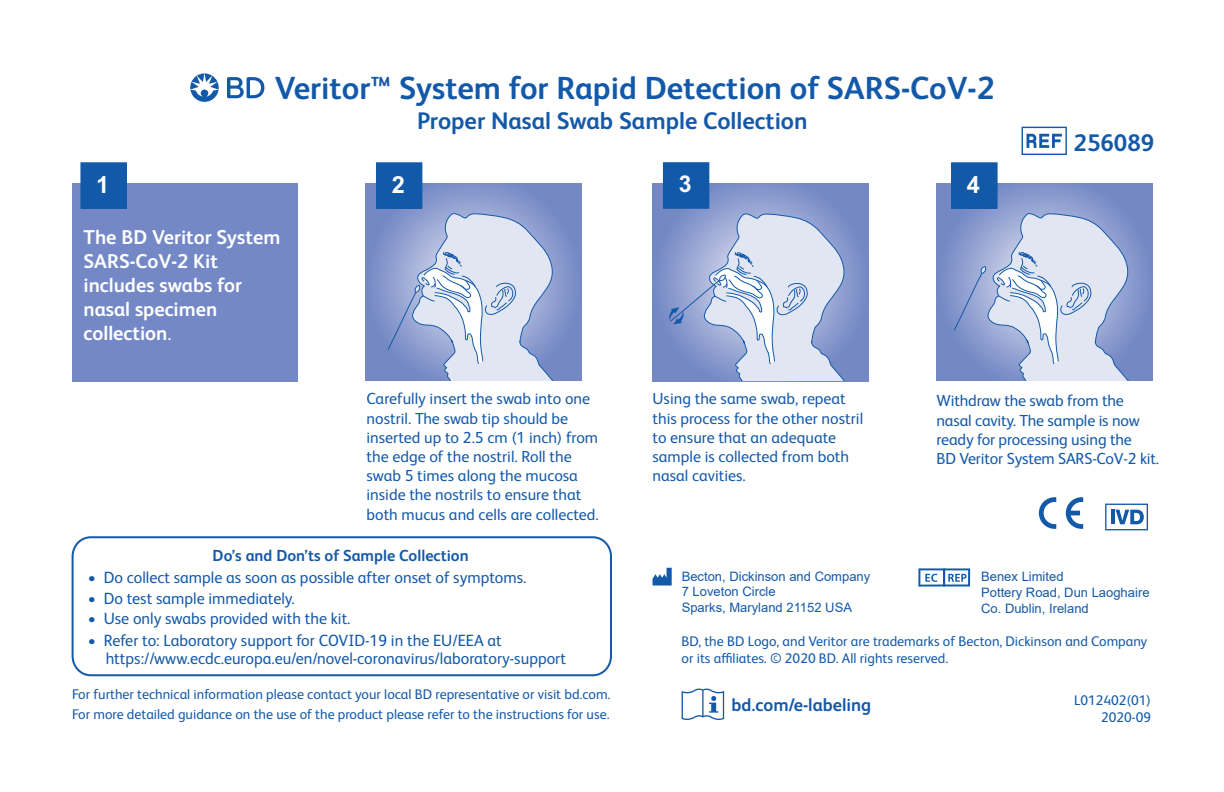
<style>
.page{position:relative;width:1224px;height:792px;background:#fff}
.page>*{position:absolute;margin:0;border:0;box-sizing:border-box;transform-origin:0 0}
.t1{font:700 32px "FS Albert Pro";color:#1359a9}
.t2{font:700 24px "FS Albert Pro";color:#1359a9}
.t3{font:700 23.6px "Arial";color:#fff}
.t4{font:700 23.2px "Arial";color:#fff}
.t5{font:700 20px/24px "FS Albert Pro";color:#fff}
.t6{font:700 18px "FS Albert Pro";color:#1359a9}
.t7{font:16.2px/18px "FS Albert Pro";color:#1359a9}
.t8{font:16px/19.2px "FS Albert Pro";color:#1359a9}
.t9{font:700 16px "FS Albert Pro";color:#1359a9}
.t10{font:14px/16.8px "FS Albert Pro";color:#1359a9}
.t11{font:13px/15.6px "Arial";color:#1359a9}
.s1{font-weight:400}
</style>
<div class="page">
<div style="left:72px;top:183px;width:225px;height:198px;background:#7388c4"></div>
<svg style="left:365px;top:183px;width:216px;height:198px;background:#7c8fc7"></svg>
<svg style="left:388px;top:213px;width:189px;height:168px;background:#b2bedf"></svg>
<svg style="left:653px;top:183px;width:216px;height:198px;background:#7c8fc7"></svg>
<svg style="left:669px;top:213px;width:200px;height:168px;background:#aebbdd"></svg>
<svg style="left:937px;top:183px;width:216px;height:198px;background:#7c8fc7"></svg>
<svg style="left:954px;top:213px;width:199px;height:168px;background:#afbbdd"></svg>
<div style="left:72px;top:536px;width:540px;height:140px;border:2px solid #1359a9;border-radius:19px"></div>
<svg style="left:1022px;top:127px;width:45px;height:28px"></svg>
<svg style="left:227px;top:77px;width:37px;height:21px"></svg>
<svg style="left:190px;top:73px;width:29px;height:29px"></svg>
<div style="left:81px;top:163px;width:45px;height:45px;background:#1359a9"></div>
<div style="left:80px;top:162px;width:47px;height:47px;border:1px solid #1359a9"></div>
<div style="left:664px;top:163px;width:44px;height:45px;background:#1359a9"></div>
<div style="left:663px;top:162px;width:46px;height:47px;border:2px solid #1359a9"></div>
<div style="left:663px;top:163px;width:46px;height:45px;border:1px solid #1359a9"></div>
<div style="left:377px;top:163px;width:45px;height:45px;background:#1359a9"></div>
<div style="left:376px;top:162px;width:46px;height:47px;border:1px solid #1359a9"></div>
<div style="left:952px;top:163px;width:45px;height:45px;background:#1359a9"></div>
<div style="left:951px;top:162px;width:47px;height:47px;border:1px solid #1359a9"></div>
<svg style="left:1105px;top:504px;width:43px;height:26px"></svg>
<svg style="left:682px;top:689px;width:42px;height:31px"></svg>
<svg style="left:1039px;top:497px;width:17px;height:32px"></svg>
<svg style="left:1066px;top:497px;width:17px;height:32px"></svg>
<svg style="left:653px;top:568px;width:19px;height:18px"></svg>
<svg style="left:918px;top:568px;width:52px;height:19px"></svg>
<h1 class="t1" style="left:275px;top:65px;width:721px">Veritor™ System for Rapid Detection of SARS-CoV-2</h1>
<h2 class="t2" style="left:417px;top:104px;width:392px">Proper Nasal Swab Sample Collection</h2>
<h3 class="t3" style="left:96px;top:168px;width:15px">1</h3>
<h3 class="t3" style="left:392px;top:168px;width:15px">2</h3>
<h3 class="t4" style="left:679px;top:168px;width:14px">3</h3>
<h3 class="t3" style="left:967px;top:168px;width:15px">4</h3>
<p class="t5" style="left:84px;top:224px;width:198px">The BD Veritor System<br>SARS-CoV-2 Kit includes swabs for nasal specimen collection<span class="s1">.</span></p>
<h2 class="t2" style="left:1074px;top:126px;width:82px">256089</h2>
<p class="t8" style="left:367px;top:388px;width:234px">Carefully insert the swab into one nostril. The swab tip should be inserted up to 2.5 cm (1 inch) from the edge of the nostril. Roll the swab 5 times along the mucosa inside the nostrils to ensure that both mucus and cells are collected.</p>
<p class="t8" style="left:653px;top:388px;width:212px">Using the same swab, repeat this process for the other nostril to ensure that an adequate sample is collected from both nasal cavities.</p>
<p class="t8" style="left:937px;top:390px;width:224px">Withdraw the swab from the nasal cavity. The sample is now ready for processing using the<br>BD Veritor System SARS-CoV-2 kit.</p>
<p class="t9" style="left:213px;top:544px;width:258px">Do’s and Don’ts of Sample Collection</p>
<p class="t7" style="left:88px;top:568px;width:440px">• Do collect sample as soon as possible after onset of symptoms.</p>
<p class="t7" style="left:88px;top:588px;width:209px">• Do test sample immediately.</p>
<p class="t7" style="left:88px;top:608px;width:264px">• Use only swabs provided with the kit.</p>
<p class="t7" style="left:106px;top:630px;width:462px;text-indent:-18px">• Refer to: Laboratory support for COVID-19 in the EU/EEA at https://www.ecdc.europa.eu/en/novel-coronavirus/laboratory-support</p>
<p class="t10" style="left:72px;top:683px;width:540px;line-height:20px">For further technical information please contact your local BD representative or visit bd.com.<br>For more detailed guidance on the use of the product please refer to the instructions for use.</p>
<p class="t11" style="left:682px;top:568px;width:190px">Becton, Dickinson and Company<br>7 Loveton Circle<br>Sparks, Maryland 21152 USA</p>
<p class="t11" style="left:981px;top:569px;width:170px">Benex Limited<br>Pottery Road, Dun Laoghaire<br>Co. Dublin, Ireland</p>
<p class="t10" style="left:682px;top:632px;width:467px">BD, the BD Logo, and Veritor are trademarks of Becton, Dickinson and Company or its affiliates. © 2020 BD. All rights reserved.</p>
<p class="t6" style="left:732px;top:692px;width:141px">bd.com/e-labeling</p>
<p class="t10" style="left:1074px;top:691px;width:79px;text-align:right">L012402(01)<br>2020-09</p>
</div>
